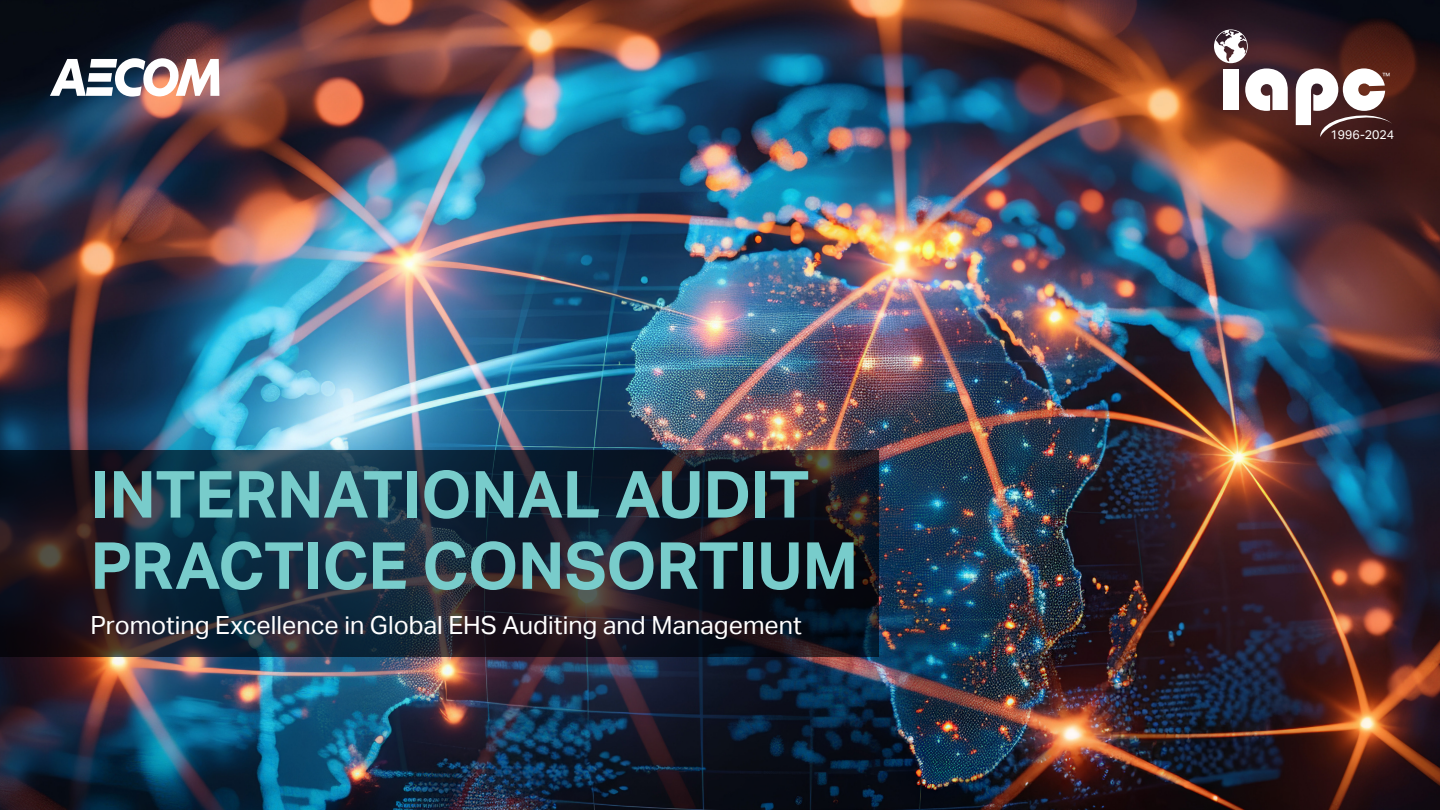
<style>
.page{position:relative;width:1440px;height:810px;background:#fff}
.page>*{position:absolute;margin:0;border:0;box-sizing:border-box;transform-origin:0 0}
.ENV_COVER_TITLE{font:700 65px/71.2px "AECOM Sans";letter-spacing:-.01em;color:#78cccb}
.t1{font:25px "AECOM Sans";color:#fff}
.t2{font:12.5px "AECOM Sans";color:#fff}
.t3{font:8.75px "AECOM Sans";color:#fff}
</style>
<div class="page">
<img style="left:0;top:0;width:1440px;height:810px">
<svg style="left:0;top:450px;width:878px;height:206px"></svg>
<svg style="left:1296px;top:68px;width:96px;height:69px"></svg>
<svg style="left:1214px;top:29px;width:74px;height:82px"></svg>
<img style="left:50px;top:58px;width:169px;height:39px">
<p class="ENV_COVER_TITLE" style="left:90px;top:460px;width:769px">INTERNATIONAL AUDIT<br>PRACTICE CONSORTIUM</p>
<p class="t1" style="left:90px;top:611px;width:713px">Promoting Excellence in Global EHS Auditing and Management</p>
<p class="t3" style="left:1382px;top:70px;width:9px">™</p>
<p class="t2" style="left:1331px;top:127px;width:65px">1996-2024</p>
</div>
